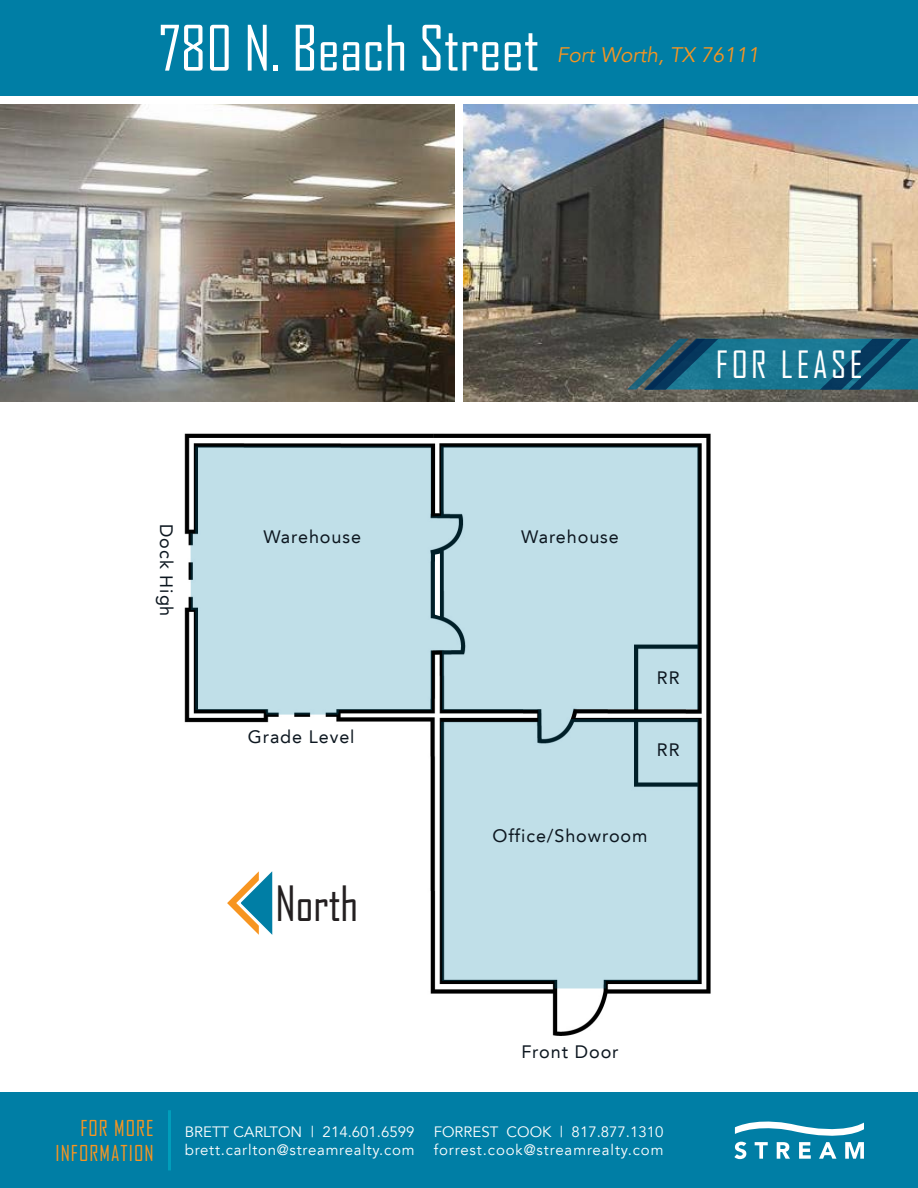
<style>
.page{position:relative;width:918px;height:1188px;background:#fff}
.page>*{position:absolute;margin:0;border:0;box-sizing:border-box;transform-origin:0 0}
.t1{font:60px "Agency FB";color:#fff}
.t2{font:46.5px "Agency FB";color:#231f20}
.t3{font:36px "Agency FB";letter-spacing:.1em;color:#fff}
.t4{font:21px/25.2px "Agency FB";letter-spacing:.05em;color:#f79521;text-align:right}
.t5{font:italic 21px "Avenir LT";color:#f79521}
.t6{font:18px "Avenir LT";letter-spacing:.05em;color:#0d1720}
.t7{font:15px/18px "Avenir LT";letter-spacing:.045em;color:#fff}
</style>
<div class="page">
<div style="left:0;top:0;width:918px;height:95px;background:#007ea5"></div>
<div style="left:0;top:1093px;width:918px;height:95px;background:#007ea5"></div>
<hr style="left:168px;top:1110px;width:3px;height:60px;background:#009ebb">
<svg style="left:734px;top:1122px;width:130px;height:37px"></svg>
<img style="left:184px;top:433px;width:527px;height:603px">
<svg style="left:190px;top:446px;width:508px;height:542px;fill:#c0dfe8"></svg>
<svg style="left:435px;top:554px;width:5px;height:62px"></svg>
<img style="left:0;top:104px;width:454px;height:297px">
<img style="left:464px;top:104px;width:454px;height:297px">
<svg style="left:627px;top:339px;width:291px;height:51px;background:#1e667f"></svg>
<svg style="left:227px;top:863px;width:51px;height:83px"></svg>
<h1 class="t1" style="left:159px;top:12px;width:382px">780 N. Beach Street</h1>
<h3 class="t5" style="left:557px;top:42px;width:204px">Fort Worth, TX 76111</h3>
<p class="t3" style="left:716px;top:343px;width:148px">FOR LEASE</p>
<p class="t6" style="left:177px;top:524px;width:94px;rotate:90deg">Dock High</p>
<p class="t6" style="left:263px;top:526px;width:99px">Warehouse</p>
<p class="t6" style="left:521px;top:526px;width:99px">Warehouse</p>
<p class="t6" style="left:248px;top:726px;width:108px">Grade Level</p>
<p class="t6" style="left:657px;top:667px;width:24px">RR</p>
<p class="t6" style="left:657px;top:740px;width:24px">RR</p>
<p class="t2" style="left:275px;top:875px;width:84px">North</p>
<p class="t6" style="left:492px;top:825px;width:157px">Office/Showroom</p>
<p class="t6" style="left:521px;top:1041px;width:99px">Front Door</p>
<h3 class="t4" style="left:55px;top:1115px;width:100px">FOR MORE<br>INFORMATION</h3>
<p class="t7" style="left:185px;top:1123px;width:231px">BRETT CARLTON | 214.601.6599 brett.carlton@streamrealty.com</p>
<p class="t7" style="left:434px;top:1123px;width:231px">FORREST COOK | 817.877.1310 forrest.cook@streamrealty.com</p>
</div>
